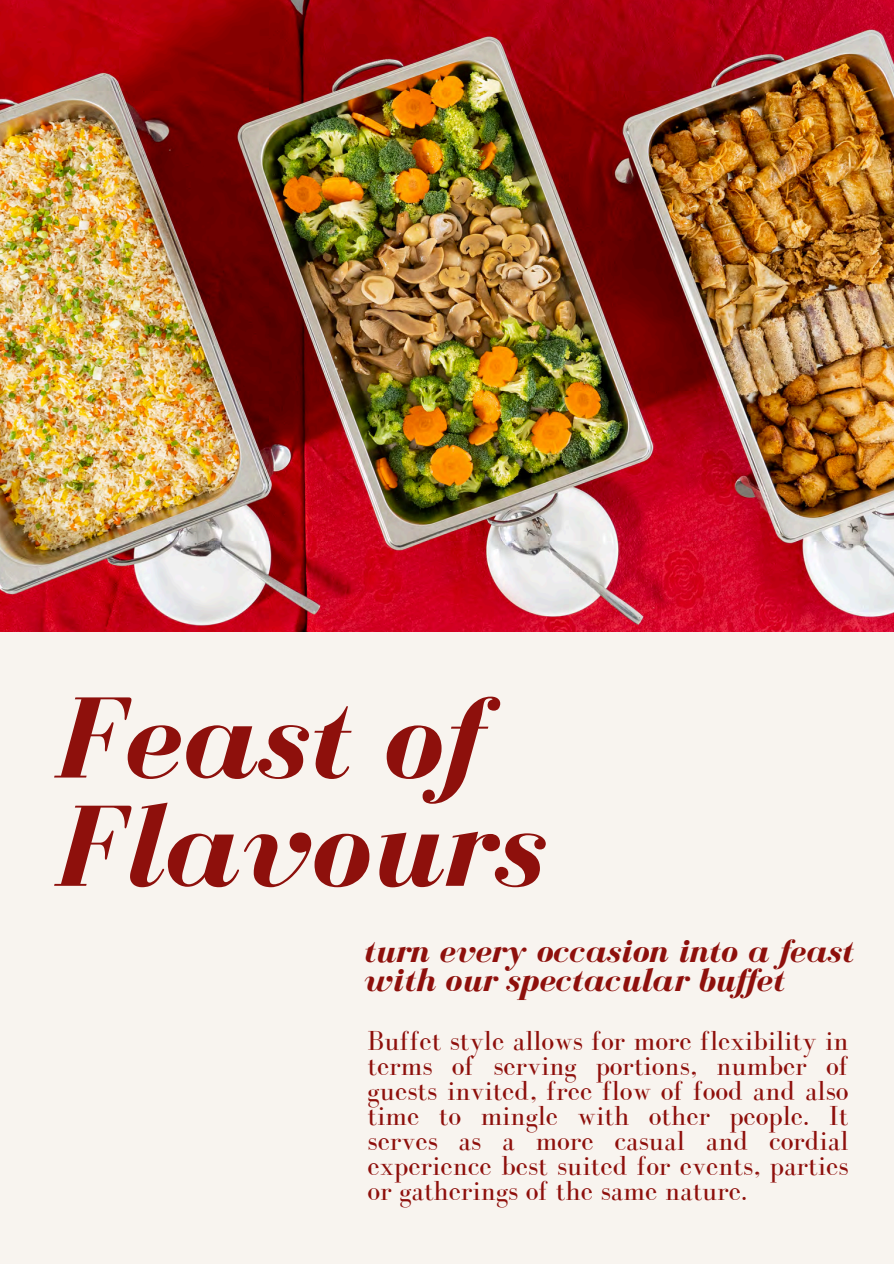
<style>
.page{position:relative;width:894px;height:1264px;background:#fff}
.page>*{position:absolute;margin:0;border:0;box-sizing:border-box;transform-origin:0 0}
.t1{font:italic 700 119.1px/108.1px "Bodoni FLF";color:#8e100c}
.t2{font:italic 700 33.6px/29.5px "Bodoni FLF";color:#8e100c}
.t3{font:28.35px/25px "Bodoni FLF";color:#8e100c;text-align:justify}
</style>
<div class="page">
<div style="left:0;top:0;width:893px;height:1263px;background:#f8f4ef"></div>
<img style="left:0;top:0;width:893px;height:631px">
<p class="t1" style="left:54px;top:684px;width:490px">Feast of<br>Flavours</p>
<p class="t2" style="left:363px;top:935px;width:491px">turn every occasion into a feast with our spectacular buffet</p>
<p class="t3" style="left:367px;top:1027px;width:482px">Buffet style allows for more flexibility in terms of serving portions, number of guests invited, free flow of food and also time to mingle with other people. It serves as a more casual and cordial experience best suited for events, parties or gatherings of the same nature.</p>
</div>
